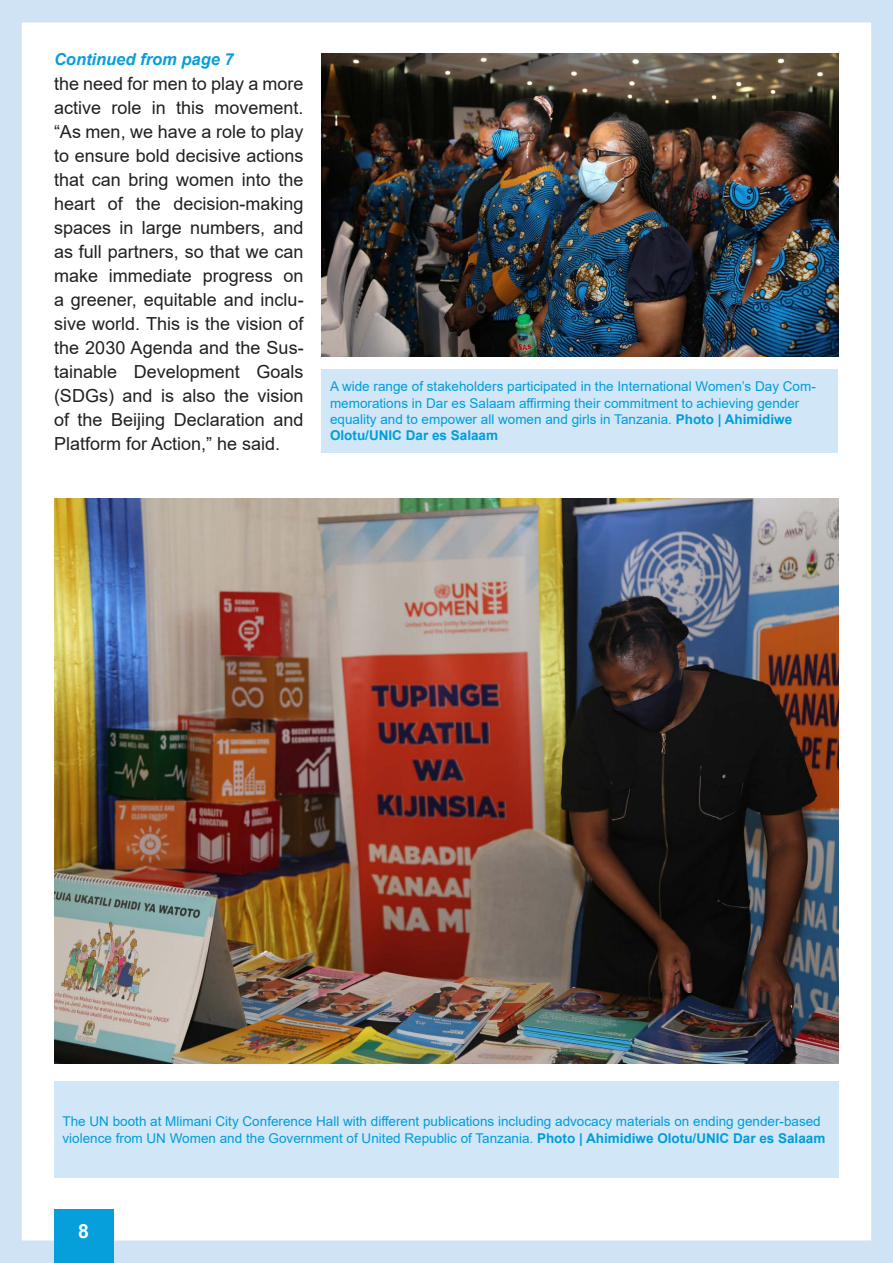
<style>
.page{position:relative;width:893px;height:1263px;background:#fff}
.page>*{position:absolute;margin:0;border:0;box-sizing:border-box;transform-origin:0 0}
.t1{font:700 19.5px "Arial";color:#fff}
.t2{font:18px/24px "Arial";color:#231f20;text-align:justify}
.t3{font:italic 700 16.5px "Arial";color:#069edb}
.t4{font:13.5px/16.2px "Arial";color:#009ddb}
.s1{font-weight:700}
</style>
<div class="page">
<div style="left:0;top:0;width:893px;height:1263px;border:22px solid #d0e3f5"></div>
<svg style="left:892px;top:0;width:1px;height:1263px"></svg>
<div style="left:54px;top:1209px;width:59px;height:54px;background:#069edb"></div>
<div style="left:54px;top:1081px;width:785px;height:97px;background:#d1e6f6"></div>
<div style="left:322px;top:369px;width:516px;height:83px;background:#d1e6f6"></div>
<img style="left:54px;top:498px;width:785px;height:566px">
<img style="left:322px;top:54px;width:516px;height:302px">
<p class="t3" style="left:54px;top:48px;width:181px">Continued from page 7</p>
<p class="t2" style="left:54px;top:71px;width:251px">the need for men to play a more active role in this movement. “As men, we have a role to play to ensure bold decisive actions that can bring women into the heart of the decision-making spaces in large numbers, and as full partners, so that we can make immediate progress on a greener, equitable and inclu&shy;sive world. This is the vision of the 2030 Agenda and the Sus&shy;tainable Development Goals (SDGs) and is also the vision of the Beijing Declaration and Platform for Action,” he said.</p>
<p class="t4" style="left:330px;top:378px;width:487px">A wide range of stakeholders participated in the International Women’s Day Com&shy;memorations in Dar es Salaam affirming their commitment to achieving gender equality and to empower all women and girls in Tanzania. <span class="s1">Photo | Ahimidiwe Olotu/UNIC Dar es Salaam</span></p>
<p class="t4" style="left:63px;top:1113px;width:764px">The UN booth at Mlimani City Conference Hall with different publications including advocacy materials on ending gender-based violence from UN Women and the Government of United Republic of Tanzania. <span class="s1">Photo | Ahimidiwe Olotu/UNIC Dar es Salaam</span></p>
<h1 class="t1" style="left:78px;top:1217px;width:12px">8</h1>
</div>
